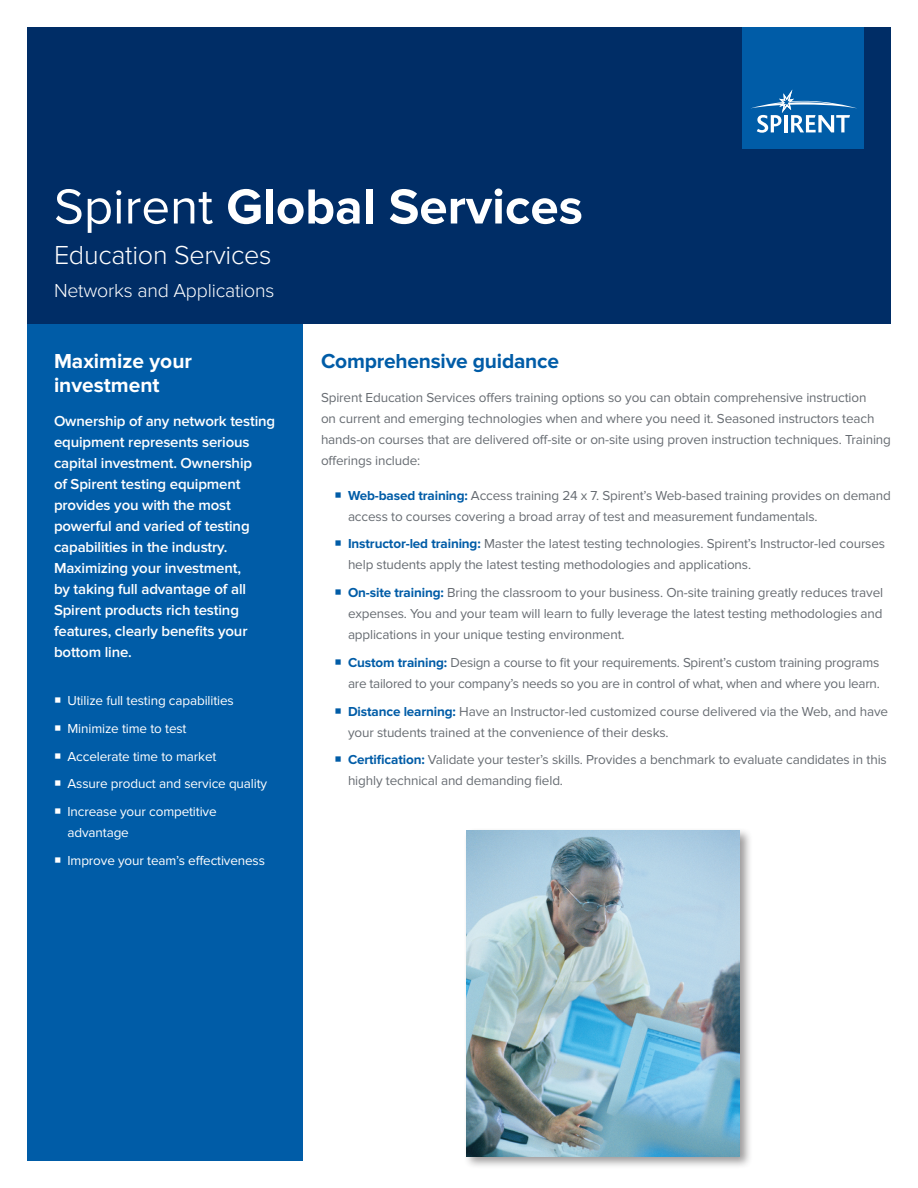
<style>
.page{position:relative;width:918px;height:1188px;background:#fff}
.page>*{position:absolute;margin:0;border:0;box-sizing:border-box;transform-origin:0 0}
.t1{font:700 51px "Proxima Nova";color:#fff}
.t2{font:300 27px "Proxima Nova";letter-spacing:-.01em;color:#fff}
.Sidebar_Blue_Heading{font:700 21px/24px "Proxima Nova";color:#fff}
.Heading_1{font:700 21px "Proxima Nova";letter-spacing:-.01em;color:#005ca7}
.t3{font:300 19.5px "Proxima Nova";letter-spacing:-.01em;color:#fff}
.Sidebar_Introduction{font:600 15px/21px "Proxima Nova";letter-spacing:-.01em;color:#fff}
.Body_Text{font:13.5px/21px "Proxima Nova";letter-spacing:-.01em;color:#676c72}
.t4{font:13.5px/21px "Proxima Nova";letter-spacing:-.01em;color:#fff}
.s1{font-weight:400}
.s2{font-weight:700;color:#005ca7}
</style>
<div class="page">
<div style="left:27px;top:27px;width:864px;height:297px;background:#002d66"></div>
<div style="left:742px;top:27px;width:122px;height:121px;background:#005ca7"></div>
<svg style="left:751px;top:90px;width:106px;height:43px"></svg>
<div style="left:27px;top:324px;width:276px;height:837px;background:#005ca7"></div>
<div style="left:463px;top:827px;width:290px;height:342px;background:#231f20;opacity:.45"></div>
<img style="left:466px;top:831px;width:274px;height:325px">
<h1 class="t1" style="left:54px;top:177px;width:530px"><span class="s1">Spirent</span> Global Services</h1>
<h2 class="t2" style="left:54px;top:240px;width:219px">Education Services</h2>
<h3 class="t3" style="left:54px;top:279px;width:222px">Networks and Applications</h3>
<p class="Sidebar_Blue_Heading" style="left:54px;top:349px;width:140px">Maximize your investment</p>
<p class="Sidebar_Introduction" style="left:54px;top:411px;width:223px">Ownership of any network testing equipment represents serious capital investment. Ownership<br>of Spirent testing equipment provides you with the most powerful and varied of testing capabilities in the industry.<br>Maximizing your investment,<br>by taking full advantage of all<br>Spirent products rich testing features, clearly benefits your bottom line.</p>
<p class="t4" style="left:68px;top:690px;width:168px">Utilize full testing capabilities</p>
<p class="t4" style="left:68px;top:718px;width:121px">Minimize time to test</p>
<p class="t4" style="left:68px;top:746px;width:150px">Accelerate time to market</p>
<p class="t4" style="left:68px;top:774px;width:201px">Assure product and service quality</p>
<p class="t4" style="left:68px;top:801px;width:151px">Increase your competitive advantage</p>
<p class="t4" style="left:68px;top:850px;width:199px">Improve your team’s effectiveness</p>
<p class="Heading_1" style="left:321px;top:349px;width:240px">Comprehensive guidance</p>
<p class="Body_Text" style="left:321px;top:387px;width:571px">Spirent Education Services offers training options so you can obtain comprehensive instruction<br>on current and emerging technologies when and where you need it. Seasoned instructors teach hands-on courses that are delivered off-site or on-site using proven instruction techniques. Training offerings include:</p>
<p class="Body_Text" style="left:348px;top:485px;width:544px"><span class="s2">Web-based training:</span> Access training 24 x 7. Spirent’s Web-based training provides on demand access to courses covering a broad array of test and measurement fundamentals.</p>
<p class="Body_Text" style="left:348px;top:534px;width:539px"><span class="s2">Instructor-led training:</span> Master the latest testing technologies. Spirent’s Instructor-led courses help students apply the latest testing methodologies and applications.</p>
<p class="Body_Text" style="left:348px;top:582px;width:537px;text-align:justify"><span class="s2">On-site training:</span> Bring the classroom to your business. On-site training greatly reduces travel expenses. You and your team will learn to fully leverage the latest testing methodologies and applications in your unique testing environment.</p>
<p class="Body_Text" style="left:348px;top:652px;width:533px"><span class="s2">Custom training:</span> Design a course to fit your requirements. Spirent’s custom training programs are tailored to your company’s needs so you are in control of what, when and where you learn.</p>
<p class="Body_Text" style="left:348px;top:701px;width:542px"><span class="s2">Distance learning:</span> Have an Instructor-led customized course delivered via the Web, and have your students trained at the convenience of their desks.</p>
<p class="Body_Text" style="left:348px;top:750px;width:540px"><span class="s2">Certification:</span> Validate your tester’s skills. Provides a benchmark to evaluate candidates in this highly technical and demanding field.</p>
</div>
